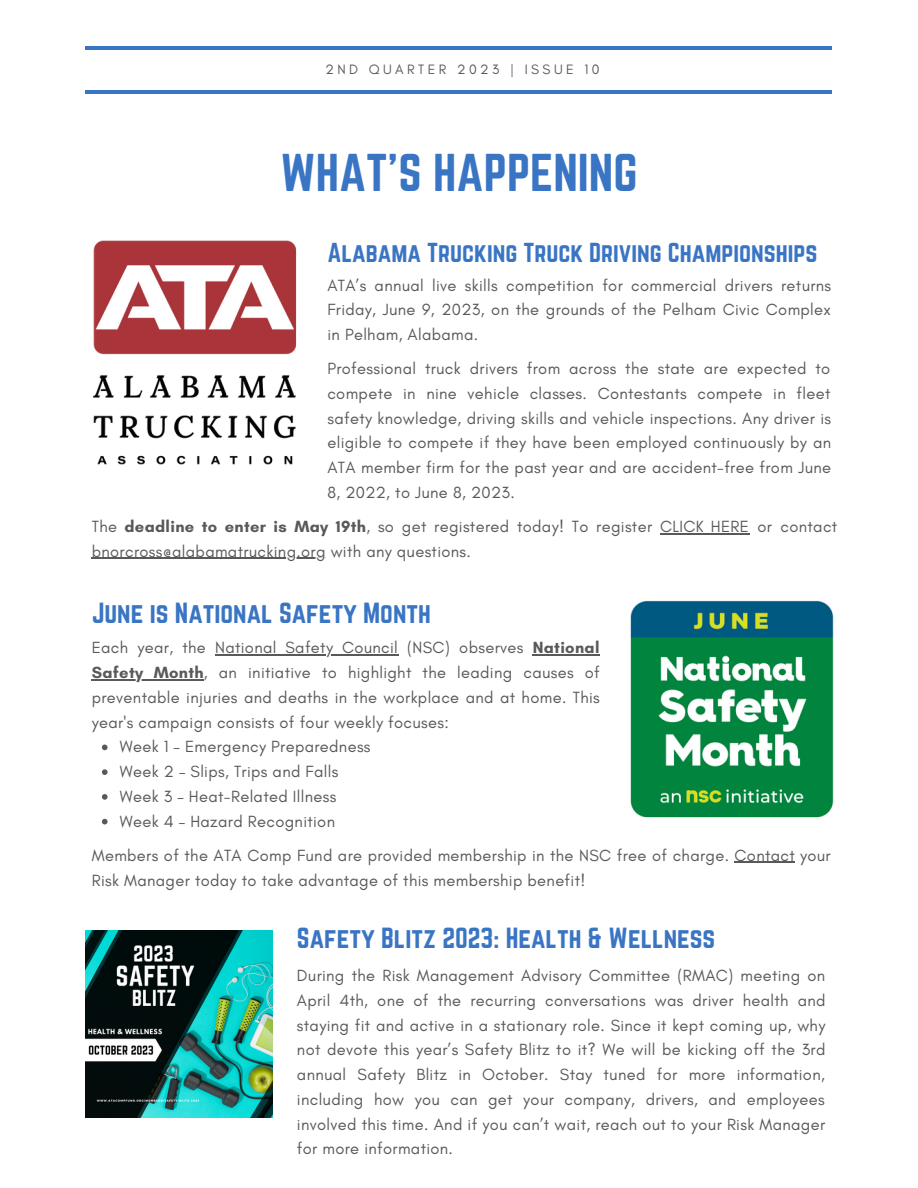
<style>
.page{position:relative;width:918px;height:1188px;background:#fff}
.page>*{position:absolute;margin:0;border:0;box-sizing:border-box;transform-origin:0 0}
.t1{font:46.5px "Norwester";color:#3a75c4}
.t2{font:25.5px "Norwester";color:#3a75c4}
.t3{font:24px "Norwester";color:#3a75c4}
.t4{font:16.5px/24.8px "Glacial Indifference";letter-spacing:.02em;color:#595959;text-align:justify}
.t5{font:13.8px "Glacial Indifference";letter-spacing:.25em;color:#595959}
.s1{font-weight:700}
</style>
<div class="page">
<hr style="left:85px;top:46px;width:747px;height:4px;background:#3a75c4">
<hr style="left:86px;top:90px;width:746px;height:4px;background:#3a75c4">
<img style="left:93px;top:240px;width:204px;height:225px">
<svg style="left:102px;top:745px;width:6px;height:5px"></svg>
<svg style="left:102px;top:769px;width:6px;height:6px"></svg>
<svg style="left:102px;top:794px;width:6px;height:6px"></svg>
<svg style="left:102px;top:819px;width:6px;height:5px"></svg>
<hr style="left:215px;top:655px;width:183px;height:1px;background:#595959">
<hr style="left:533px;top:655px;width:67px;height:1px;background:#595959">
<hr style="left:92px;top:679px;width:112px;height:1px;background:#595959">
<img style="left:630px;top:600px;width:204px;height:218px">
<hr style="left:735px;top:862px;width:60px;height:1px;background:#595959">
<hr style="left:660px;top:533px;width:89px;height:1px;background:#595959">
<hr style="left:92px;top:558px;width:234px;height:1px;background:#595959">
<img style="left:85px;top:931px;width:187px;height:186px">
<p class="t5" style="left:326px;top:61px;width:276px">2ND QUARTER 2023 | ISSUE 10</p>
<p class="t1" style="left:280px;top:144px;width:359px">WHAT'S HAPPENING</p>
<p class="t3" style="left:327px;top:238px;width:492px">Alabama Trucking Truck Driving Championships</p>
<p class="t4" style="left:327px;top:273px;width:505px">ATA’s annual live skills competition for commercial drivers returns Friday, June 9, 2023, on the grounds of the Pelham Civic Complex in Pelham, Alabama.</p>
<p class="t4" style="left:327px;top:356px;width:505px">Professional truck drivers from across the state are expected to compete in nine vehicle classes. Contestants compete in fleet safety knowledge, driving skills and vehicle inspections. Any driver is eligible to compete if they have been employed continuously by an ATA member firm for the past year and are accident-free from June 8, 2022, to June 8, 2023.</p>
<p class="t4" style="left:92px;top:514px;width:747px">The <span class="s1">deadline to enter is May 19th</span>, so get registered today! To register CLICK HERE or contact bnorcross@alabamatrucking.org with any questions.</p>
<p class="t2" style="left:92px;top:598px;width:341px">June is National Safety Month</p>
<p class="t4" style="left:92px;top:635px;width:510px">Each year, the National Safety Council (NSC) observes <span class="s1">National Safety Month</span>, an initiative to highlight the leading causes of preventable injuries and deaths in the workplace and at home. This year's campaign consists of four weekly focuses:</p>
<p class="t4" style="left:120px;top:734px;width:252px">Week 1 – Emergency Preparedness</p>
<p class="t4" style="left:120px;top:759px;width:220px">Week 2 – Slips, Trips and Falls</p>
<p class="t4" style="left:120px;top:784px;width:218px">Week 3 – Heat-Related Illness</p>
<p class="t4" style="left:120px;top:809px;width:217px">Week 4 – Hazard Recognition</p>
<p class="t4" style="left:92px;top:843px;width:740px">Members of the ATA Comp Fund are provided membership in the NSC free of charge. Contact your<br>Risk Manager today to take advantage of this membership benefit!</p>
<p class="t2" style="left:297px;top:922px;width:420px">Safety Blitz 2023: Health &amp; Wellness</p>
<p class="t4" style="left:297px;top:963px;width:530px">During the Risk Management Advisory Committee (RMAC) meeting on April 4th, one of the recurring conversations was driver health and staying fit and active in a stationary role. Since it kept coming up, why not devote this year’s Safety Blitz to it? We will be kicking off the 3rd annual Safety Blitz in October. Stay tuned for more information, including how you can get your company, drivers, and employees involved this time. And if you can’t wait, reach out to your Risk Manager for more information.</p>
</div>
